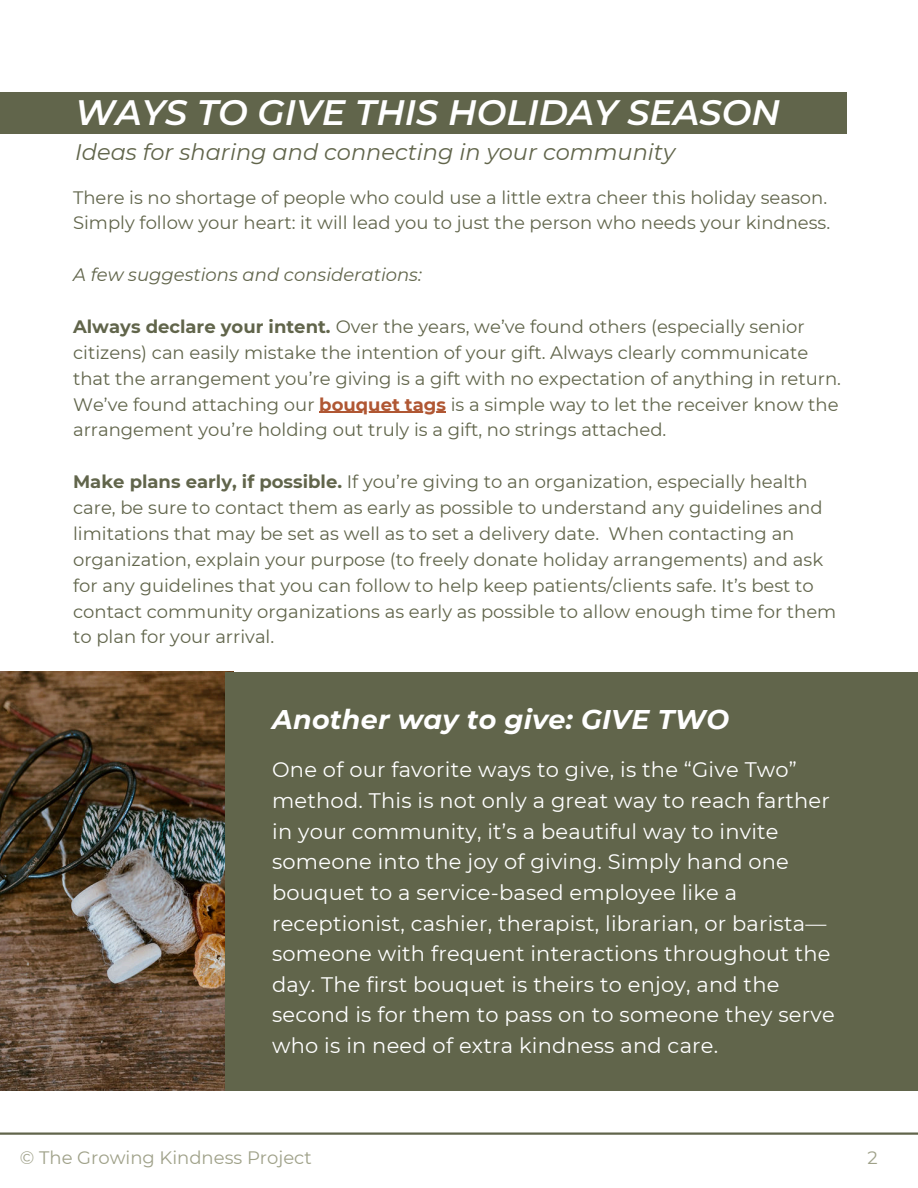
<style>
.page{position:relative;width:918px;height:1188px;background:#fff}
.page>*{position:absolute;margin:0;border:0;box-sizing:border-box;transform-origin:0 0}
.t1{font:italic 600 35.25px "Montserrat";color:#fff}
.t2{font:italic 700 27px "Montserrat";letter-spacing:.01em;color:#fff}
.t3{font:italic 22.5px "Montserrat";color:#61654b}
.t4{font:21px/30.6px "Montserrat";letter-spacing:.01em;color:#fff}
.t5{font:18px/25.8px "Montserrat";color:#61654b}
.t6{font:italic 18px "Montserrat";color:#61654b}
.t7{font:18px "Montserrat";color:#9fa189}
.s1{font-weight:700}
.s2{font-weight:700;color:#b05733}
</style>
<div class="page">
<img style="left:0;top:672px;width:225px;height:418px">
<hr style="left:0;top:1132px;width:918px;height:3px;background:#61654b">
<div style="left:0;top:92px;width:847px;height:41px;background:#61654b"></div>
<div style="left:225px;top:672px;width:692px;height:419px;background:#61654b"></div>
<hr style="left:319px;top:412px;width:127px;height:1px;background:#b05733">
<h3 class="t1" style="left:75px;top:91px;width:706px">WAYS TO GIVE THIS HOLIDAY SEASON</h3>
<p class="t3" style="left:75px;top:138px;width:602px">Ideas for sharing and connecting in your community</p>
<h1 class="t5" style="left:73px;top:184px;width:759px">There is no shortage of people who could use a little extra cheer this holiday season.<br>Simply follow your heart: it will lead you to just the person who needs your kindness.</h1>
<h3 class="t6" style="left:73px;top:264px;width:350px">A few suggestions and considerations:</h3>
<p class="t5" style="left:73px;top:314px;width:770px"><span class="s1">Always declare your intent.</span> Over the years, we’ve found others (especially senior citizens) can easily mistake the intention of your gift. Always clearly communicate that the arrangement you’re giving is a gift with no expectation of anything in return.<br>We’ve found attaching our <span class="s2">bouquet tags</span> is a simple way to let the receiver know the</p>
<p class="t5" style="left:73px;top:417px;width:595px">arrangement you’re holding out truly is a gift, no strings attached.</p>
<p class="t5" style="left:73px;top:469px;width:751px"><span class="s1">Make plans early, if possible.</span> If you’re giving to an organization, especially health care, be sure to contact them as early as possible to understand any guidelines and limitations that may be set as well as to set a delivery date.</p>
<p class="t5" style="left:73px;top:521px;width:765px;text-indent:536px">When contacting an organization, explain your purpose (to freely donate holiday arrangements) and ask for any guidelines that you can follow to help keep patients/clients safe. It’s best to contact community organizations as early as possible to allow enough time for them to plan for your arrival.</p>
<p class="t2" style="left:272px;top:703px;width:459px">Another way to give: GIVE TWO</p>
<h2 class="t4" style="left:272px;top:755px;width:564px">One of our favorite ways to give, is the “Give Two” method. This is not only a great way to reach farther in your community, it’s a beautiful way to invite someone into the joy of giving. Simply hand one bouquet to a service-based employee like a receptionist, cashier, therapist, librarian, or barista— someone with frequent interactions throughout the day. The first bouquet is theirs to enjoy, and the second is for them to pass on to someone they serve who is in need of extra kindness and care.</h2>
<p class="t7" style="left:20px;top:1147px;width:293px">© The Growing Kindness Project</p>
<p class="t7" style="left:868px;top:1147px;width:12px">2</p>
</div>
